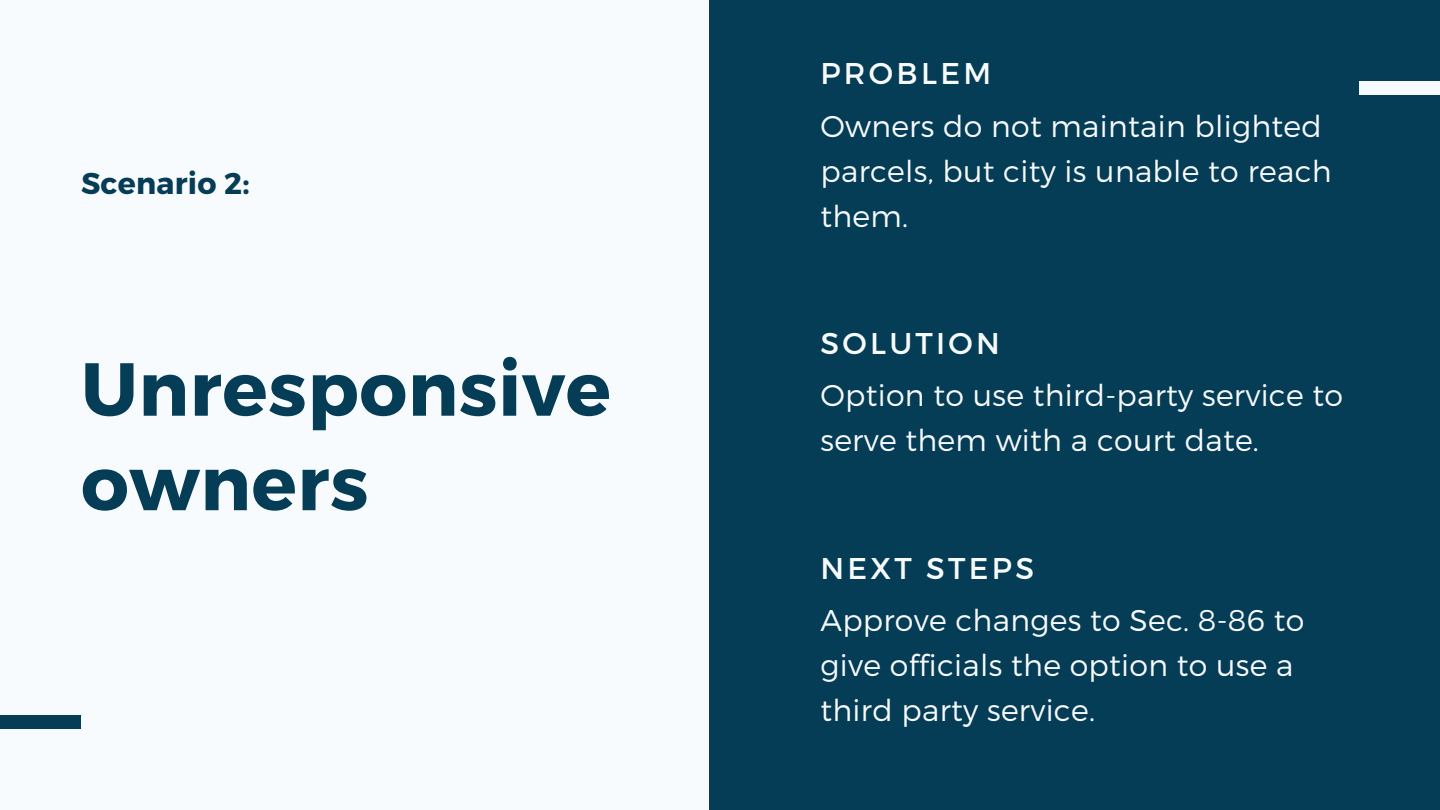
<style>
.page{position:relative;width:1440px;height:810px;background:#f8fbfd}
.page>*{position:absolute;margin:0;border:0;box-sizing:border-box;transform-origin:0 0}
.t1{font:700 75px/94.5px "Montserrat";letter-spacing:.01em;color:#053d57}
.t2{font:300 30px/45px "Montserrat";letter-spacing:.01em;color:#f8fbfd}
.t3{font:30px "Montserrat";letter-spacing:.11em;color:#f8fbfd}
.t4{font:700 30px "Montserrat";letter-spacing:.01em;color:#053d57}
</style>
<div class="page">
<div style="left:710px;top:0;width:730px;height:810px;background:#053d57"></div>
<div style="left:1359px;top:81px;width:81px;height:13px;background:#f8fbfd"></div>
<div style="left:0;top:715px;width:81px;height:14px;background:#053d57"></div>
<p class="t4" style="left:81px;top:164px;width:170px">Scenario 2:</p>
<h3 class="t1" style="left:81px;top:338px;width:531px">Unresponsive owners</h3>
<h2 class="t3" style="left:820px;top:54px;width:172px">PROBLEM</h2>
<p class="t2" style="left:820px;top:102px;width:513px">Owners do not maintain blighted parcels, but city is unable to reach them.</p>
<h2 class="t3" style="left:820px;top:324px;width:181px">SOLUTION</h2>
<h1 class="t2" style="left:820px;top:372px;width:524px">Option to use third-party service to serve them with a court date.</h1>
<h2 class="t3" style="left:820px;top:549px;width:215px">NEXT STEPS</h2>
<p class="t2" style="left:820px;top:597px;width:485px">Approve changes to Sec. 8-86 to give officials the option to use a third party service.</p>
</div>
